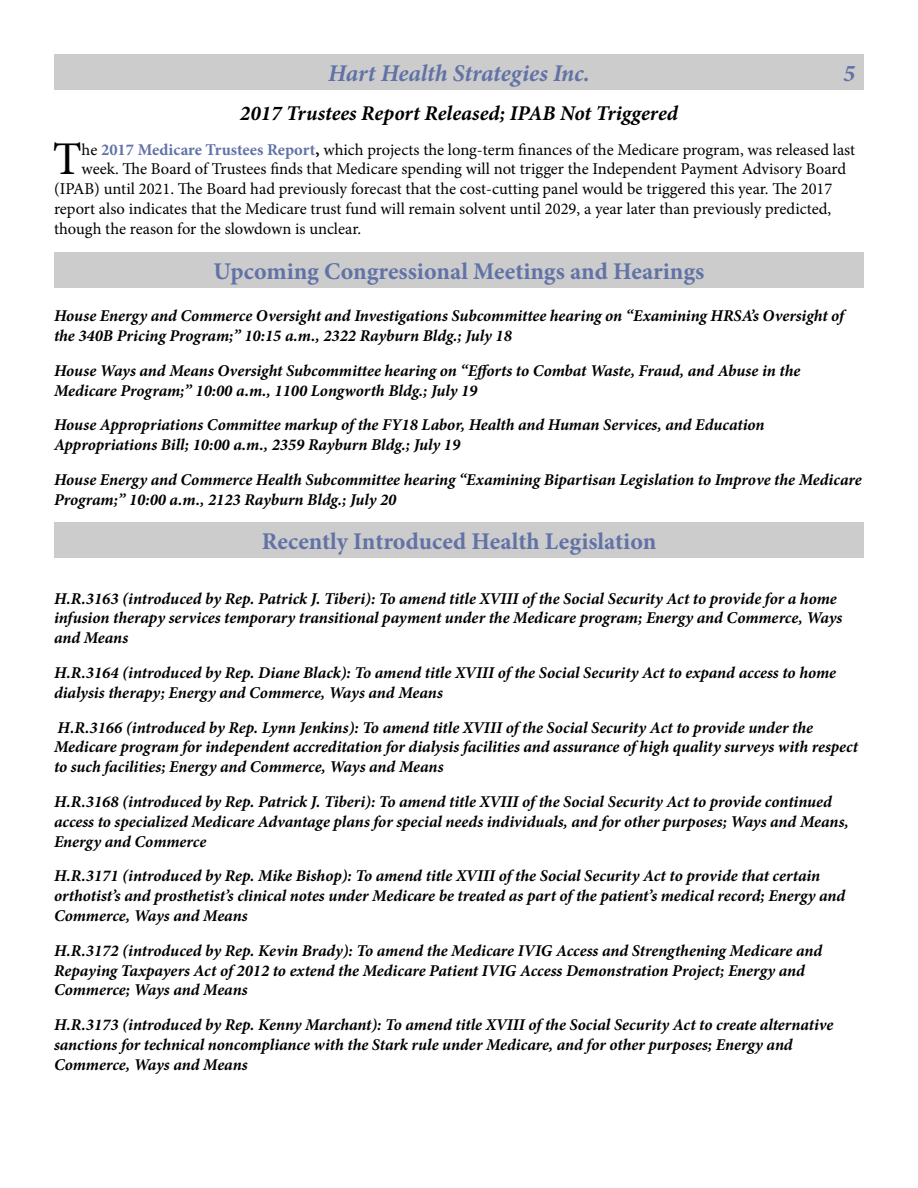
<style>
.page{position:relative;width:918px;height:1188px;background:#fff}
.page>*{position:absolute;margin:0;border:0;box-sizing:border-box;transform-origin:0 0}
.t1{font:46.95px "Minion Pro";color:#000}
.t2{font:700 24px "Minion Pro";color:#6172a6}
.t3{font:italic 700 24px "Minion Pro";letter-spacing:-.005em;color:#6172a6}
.t4{font:italic 700 21px "Minion Pro";color:#000}
.t5{font:italic 700 16.5px/19.8px "Minion Pro";letter-spacing:-.005em;color:#000}
.t6{font:16.5px "Minion Pro";color:#000}
.s1{font-weight:700;color:#6172a6}
.s2{font-weight:700}
</style>
<div class="page">
<div style="left:54px;top:54px;width:810px;height:36px;background:#ccc"></div>
<div style="left:54px;top:252px;width:810px;height:36px;background:#ccc"></div>
<div style="left:54px;top:522px;width:810px;height:36px;background:#ccc"></div>
<h2 class="t3" style="left:328px;top:56px;width:263px">Hart Health Strategies Inc.</h2>
<h2 class="t3" style="left:844px;top:56px;width:13px">5</h2>
<p class="t4" style="left:240px;top:98px;width:440px">2017 Trustees Report Released; IPAB Not Triggered</p>
<h1 class="t1" style="left:53px;top:128px;width:30px">T</h1>
<p class="t6" style="left:82px;top:138px;width:775px">he <span class="s1">2017 Medicare Trustees Report</span><span class="s2">,</span> which projects the long-term finances of the Medicare program, was released last</p>
<p class="t6" style="left:82px;top:158px;width:766px">week. The Board of Trustees finds that Medicare spending will not trigger the Independent Payment Advisory Board</p>
<p class="t6" style="left:54px;top:178px;width:780px">(IPAB) until 2021. The Board had previously forecast that the cost-cutting panel would be triggered this year. The 2017</p>
<p class="t6" style="left:54px;top:198px;width:779px">report also indicates that the Medicare trust fund will remain solvent until 2029, a year later than previously predicted,</p>
<p class="t6" style="left:54px;top:218px;width:309px">though the reason for the slowdown is unclear.</p>
<h2 class="t2" style="left:214px;top:254px;width:492px">Upcoming Congressional Meetings and Hearings</h2>
<p class="t5" style="left:54px;top:306px;width:792px">House Energy and Commerce Oversight and Investigations Subcommittee hearing on “Examining HRSA’s Oversight of the 340B Pricing Program;” 10:15 a.m., 2322 Rayburn Bldg.; July 18</p>
<p class="t5" style="left:54px;top:360px;width:748px">House Ways and Means Oversight Subcommittee hearing on “Efforts to Combat Waste, Fraud, and Abuse in the<br>Medicare Program;” 10:00 a.m., 1100 Longworth Bldg.; July 19</p>
<p class="t5" style="left:54px;top:415px;width:712px">House Appropriations Committee markup of the FY18 Labor, Health and Human Services, and Education<br>Appropriations Bill; 10:00 a.m., 2359 Rayburn Bldg.; July 19</p>
<p class="t5" style="left:54px;top:470px;width:809px">House Energy and Commerce Health Subcommittee hearing “Examining Bipartisan Legislation to Improve the Medicare<br>Program;” 10:00 a.m., 2123 Rayburn Bldg.; July 20</p>
<h2 class="t2" style="left:262px;top:524px;width:396px">Recently Introduced Health Legislation</h2>
<p class="t5" style="left:54px;top:588px;width:790px">H.R.3163 (introduced by Rep. Patrick J. Tiberi): To amend title XVIII of the Social Security Act to provide for a home infusion therapy services temporary transitional payment under the Medicare program; Energy and Commerce, Ways and Means</p>
<p class="t5" style="left:54px;top:663px;width:784px">H.R.3164 (introduced by Rep. Diane Black): To amend title XVIII of the Social Security Act to expand access to home dialysis therapy; Energy and Commerce, Ways and Means</p>
<p class="t5" style="left:54px;top:717px;width:806px">H.R.3166 (introduced by Rep. Lynn Jenkins): To amend title XVIII of the Social Security Act to provide under the<br>Medicare program for independent accreditation for dialysis facilities and assurance of high quality surveys with respect to such facilities; Energy and Commerce, Ways and Means</p>
<p class="t5" style="left:54px;top:792px;width:796px">H.R.3168 (introduced by Rep. Patrick J. Tiberi): To amend title XVIII of the Social Security Act to provide continued access to specialized Medicare Advantage plans for special needs individuals, and for other purposes; Ways and Means,<br>Energy and Commerce</p>
<p class="t5" style="left:54px;top:866px;width:793px">H.R.3171 (introduced by Rep. Mike Bishop): To amend title XVIII of the Social Security Act to provide that certain orthotist’s and prosthetist’s clinical notes under Medicare be treated as part of the patient’s medical record; Energy and<br>Commerce, Ways and Means</p>
<p class="t5" style="left:54px;top:940px;width:770px">H.R.3172 (introduced by Rep. Kevin Brady): To amend the Medicare IVIG Access and Strengthening Medicare and<br>Repaying Taxpayers Act of 2012 to extend the Medicare Patient IVIG Access Demonstration Project; Energy and<br>Commerce; Ways and Means</p>
<p class="t5" style="left:54px;top:1015px;width:781px">H.R.3173 (introduced by Rep. Kenny Marchant): To amend title XVIII of the Social Security Act to create alternative sanctions for technical noncompliance with the Stark rule under Medicare, and for other purposes; Energy and<br>Commerce, Ways and Means</p>
</div>
